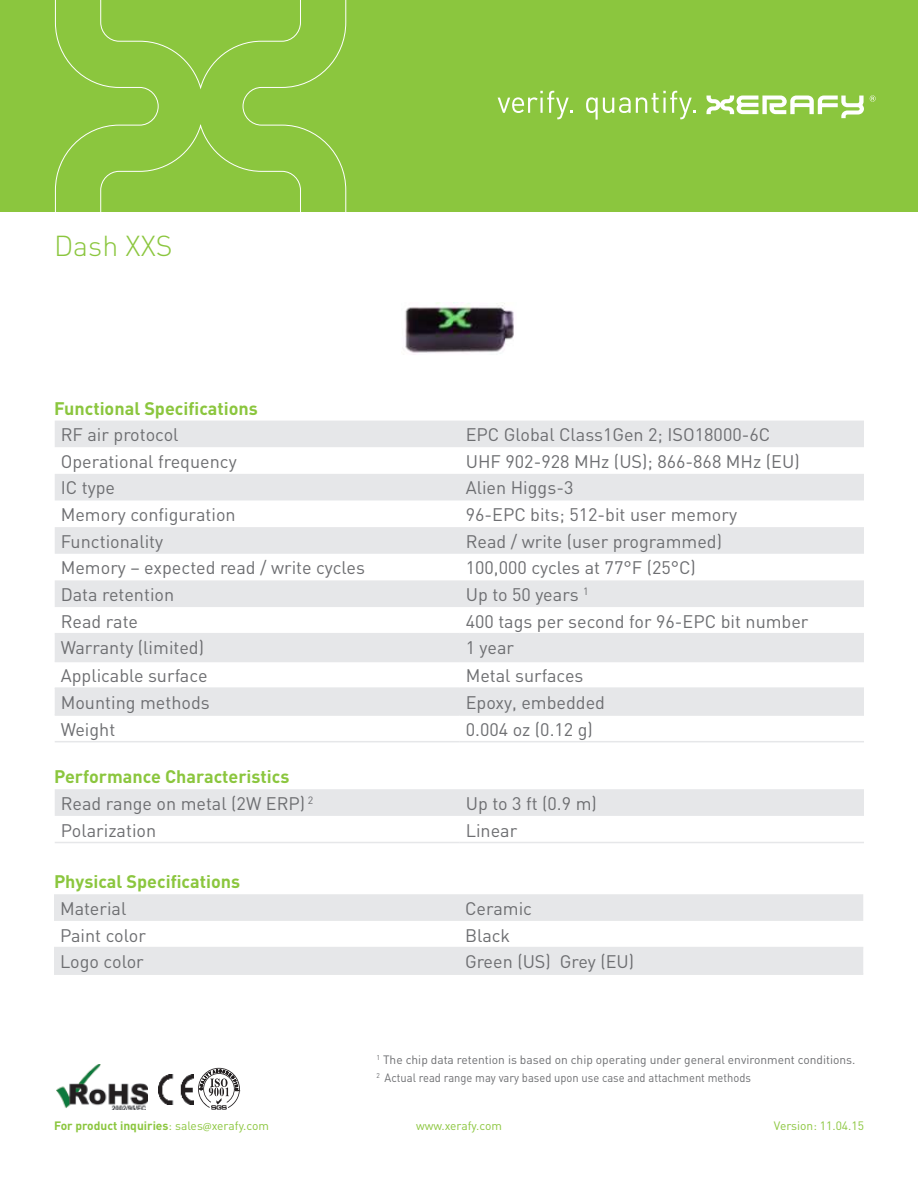
<style>
.page{position:relative;width:918px;height:1188px;background:#fff}
.page>*{position:absolute;margin:0;border:0;box-sizing:border-box;transform-origin:0 0}
.t1{font:300 28.5px "DIN";color:#8bc63e}
.t2{font:18px "DIN";color:#6d6e71}
.t3{font:700 18px/26.7px "DIN";color:#8bc63e}
.t4{font:12px/18px "DIN";color:#6d6e71}
.t5{font:700 12px "DIN";color:#8bc63e}
.t6{font:12px "DIN";color:#8bc63e}
.s1{font-weight:400;color:#6d6e71}
.s2{font-weight:400}
.s3{font-family:"Myriad Pro";font-weight:400}
</style>
<div class="page">
<div style="left:0;top:0;width:918px;height:211px;background:#8bc63e"></div>
<svg style="left:55px;top:0;width:291px;height:212px"></svg>
<svg style="left:55px;top:421px;width:809px;height:293px;fill:#e6e7e9"></svg>
<hr style="left:55px;top:633px;width:405px;height:1px;background:#e6e7e9">
<hr style="left:460px;top:633px;width:404px;height:1px;background:#e6e7e9">
<hr style="left:55px;top:661px;width:405px;height:1px;background:#e6e7e9">
<hr style="left:460px;top:661px;width:404px;height:1px;background:#e6e7e9">
<hr style="left:55px;top:687px;width:405px;height:2px;background:#e6e7e9">
<hr style="left:460px;top:687px;width:404px;height:2px;background:#e6e7e9">
<hr style="left:55px;top:714px;width:405px;height:2px;background:#e6e7e9">
<hr style="left:460px;top:714px;width:404px;height:2px;background:#e6e7e9">
<hr style="left:55px;top:741px;width:405px;height:1px;background:#e6e7e9">
<hr style="left:460px;top:741px;width:404px;height:1px;background:#e6e7e9">
<div style="left:55px;top:789px;width:809px;height:27px;background:#e6e7e9"></div>
<hr style="left:55px;top:842px;width:405px;height:1px;background:#e6e7e9">
<hr style="left:460px;top:842px;width:404px;height:1px;background:#e6e7e9">
<svg style="left:54px;top:894px;width:809px;height:79px;fill:#e6e7e9"></svg>
<hr style="left:54px;top:947px;width:405px;height:1px;background:#e6e7e9">
<hr style="left:459px;top:947px;width:404px;height:1px;background:#e6e7e9">
<hr style="left:54px;top:973px;width:405px;height:2px;background:#e6e7e9">
<hr style="left:459px;top:973px;width:404px;height:2px;background:#e6e7e9">
<svg style="left:498px;top:91px;width:75px;height:28px"></svg>
<svg style="left:586px;top:91px;width:110px;height:29px"></svg>
<svg style="left:707px;top:96px;width:157px;height:22px"></svg>
<svg style="left:870px;top:95px;width:6px;height:7px"></svg>
<img style="left:405px;top:302px;width:109px;height:53px">
<img style="left:56px;top:1065px;width:91px;height:44px">
<img style="left:158px;top:1075px;width:35px;height:29px">
<svg style="left:198px;top:1068px;width:42px;height:42px"></svg>
<h1 class="t1" style="left:54px;top:230px;width:120px">Dash XXS</h1>
<p class="t3" style="left:54px;top:396px;width:205px">Functional Specifications</p>
<p class="t2" style="left:61px;top:427px;width:119px">RF air protocol</p>
<p class="t2" style="left:466px;top:427px;width:306px">EPC Global Class1Gen 2; ISO18000-6C</p>
<p class="t2" style="left:61px;top:453px;width:177px">Operational frequency</p>
<p class="t2" style="left:466px;top:453px;width:335px">UHF 902-928 MHz (US); 866-868 MHz (EU)</p>
<p class="t2" style="left:61px;top:480px;width:56px">IC type</p>
<p class="t2" style="left:466px;top:480px;width:109px">Alien Higgs-3</p>
<p class="t2" style="left:61px;top:507px;width:176px">Memory configuration</p>
<p class="t2" style="left:466px;top:507px;width:273px">96-EPC bits; 512-bit user memory</p>
<p class="t2" style="left:61px;top:533px;width:104px">Functionality</p>
<p class="t2" style="left:466px;top:533px;width:258px">Read / write (user programmed)</p>
<p class="t2" style="left:61px;top:560px;width:306px">Memory – expected read / write cycles</p>
<p class="t2" style="left:466px;top:560px;width:232px">100,000 cycles at 77°F (25°C)</p>
<p class="t2" style="left:61px;top:587px;width:115px">Data retention</p>
<p class="t2" style="left:466px;top:587px;width:124px">Up to 50 years <sup>1</sup></p>
<p class="t2" style="left:61px;top:613px;width:79px">Read rate</p>
<p class="t2" style="left:466px;top:613px;width:344px">400 tags per second for 96-EPC bit number</p>
<p class="t2" style="left:61px;top:640px;width:145px">Warranty (limited)</p>
<p class="t2" style="left:466px;top:640px;width:50px">1 year</p>
<p class="t2" style="left:61px;top:668px;width:148px">Applicable surface</p>
<p class="t2" style="left:466px;top:668px;width:119px">Metal surfaces</p>
<p class="t2" style="left:61px;top:694px;width:151px">Mounting methods</p>
<p class="t2" style="left:466px;top:694px;width:141px">Epoxy, embedded</p>
<p class="t2" style="left:61px;top:721px;width:56px">Weight</p>
<p class="t2" style="left:466px;top:721px;width:129px">0.004 oz (0.12 g)</p>
<p class="t3" style="left:61px;top:765px;width:254px;text-indent:-7px">Performance Characteristics<br><span class="s1">Read range on metal (2W ERP)</span> <sup>2</sup></p>
<p class="t2" style="left:466px;top:795px;width:133px">Up to 3 ft (0.9 m)</p>
<p class="t2" style="left:61px;top:822px;width:97px">Polarization</p>
<p class="t2" style="left:466px;top:822px;width:53px">Linear</p>
<p class="t3" style="left:54px;top:870px;width:188px">Physical Specifications</p>
<p class="t2" style="left:60px;top:900px;width:68px">Material</p>
<p class="t2" style="left:465px;top:900px;width:69px">Ceramic</p>
<p class="t2" style="left:60px;top:927px;width:87px">Paint color</p>
<p class="t2" style="left:465px;top:927px;width:47px">Black</p>
<p class="t2" style="left:60px;top:954px;width:85px">Logo color</p>
<p class="t2" style="left:465px;top:954px;width:171px">Green (US) Grey (EU)</p>
<p class="t4" style="left:376px;top:1051px;width:481px"><sup>1</sup> The chip data retention is based on chip operating under general environment conditions.<br><sup>2</sup> Actual read range may vary based upon use case and attachment methods</p>
<p class="t5" style="left:54px;top:1122px;width:217px">For product inquiries<span class="s2">: sales</span><span class="s3">@</span><span class="s2">xerafy.com</span></p>
<p class="t6" style="left:416px;top:1122px;width:87px">www.xerafy.com</p>
<p class="t6" style="left:774px;top:1122px;width:92px">Version: 11.04.15</p>
</div>
